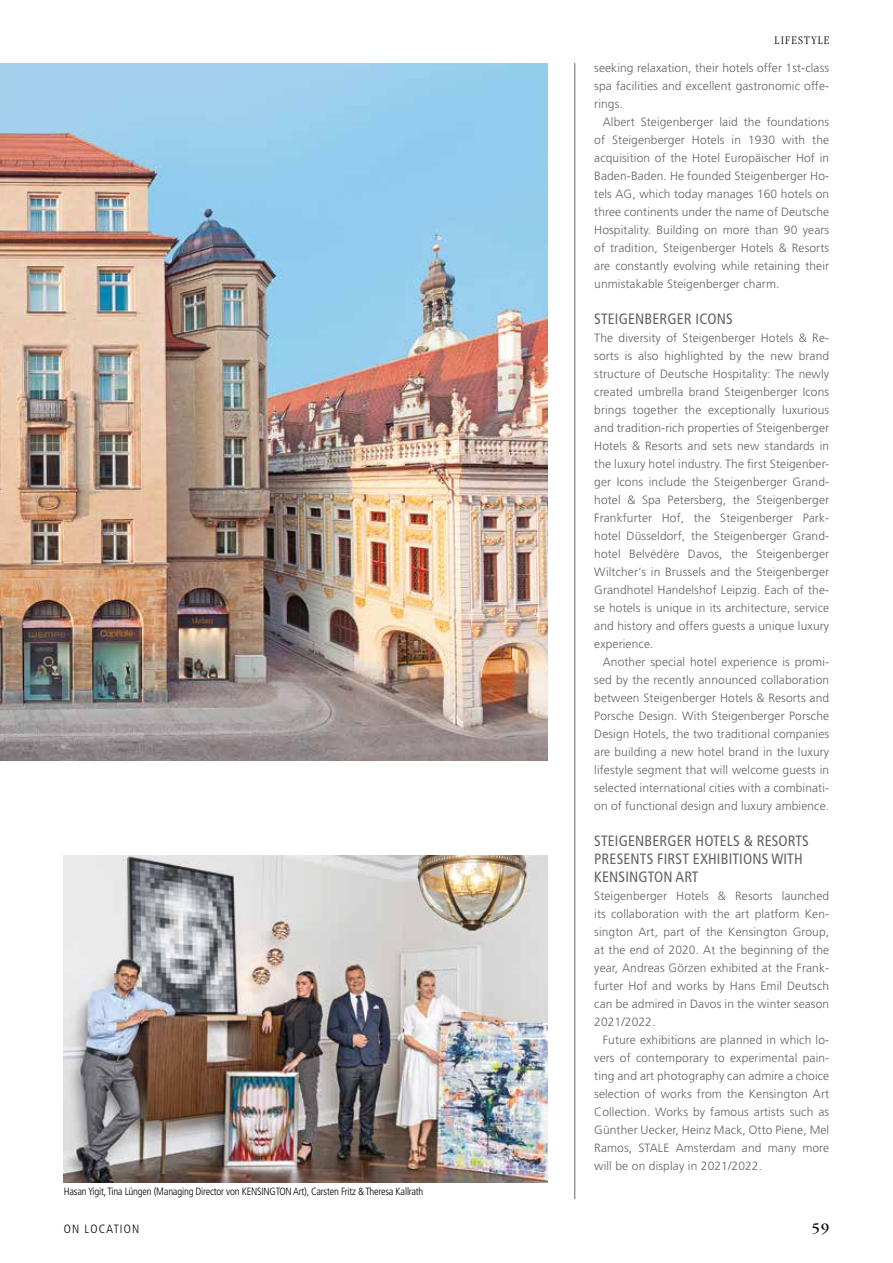
<style>
.page{position:relative;width:893px;height:1263px;background:#fff}
.page>*{position:absolute;margin:0;border:0;box-sizing:border-box;transform-origin:0 0}
.t1{font:condensed 15px/18px "Frutiger LT Std";letter-spacing:.01em;color:#646363}
.t2{font:15px "ITC Garamond Std";color:#000}
.t3{font:300 12px/18px "Frutiger LT Std";letter-spacing:.01em;color:#646363;text-align:justify}
.t4{font:300 condensed 12px "Frutiger LT Std";letter-spacing:.1em;color:#000}
.t5{font:300 condensed 12px "ITC Garamond Std";letter-spacing:.1em;color:#000}
.t6{font:300 condensed 10.5px "Frutiger LT Std";letter-spacing:-.02em;color:#000}
</style>
<div class="page">
<img style="left:64px;top:855px;width:483px;height:327px">
<hr style="left:574px;top:63px;width:1px;height:1136px;background:#646363">
<img style="left:0;top:64px;width:547px;height:697px">
<p class="t5" style="left:775px;top:34px;width:56px">LIFESTYLE</p>
<p class="t6" style="left:64px;top:1186px;width:361px">Hasan Yigit, Tina Lüngen (Managing Director von KENSINGTON Art), Carsten Fritz &amp; Theresa Kallrath</p>
<p class="t3" style="left:594px;top:59px;width:236px">seeking relaxation, their hotels offer 1st-class spa facilities and excellent gastronomic offe&shy;rings.</p>
<p class="t3" style="left:594px;top:113px;width:236px;text-indent:9px">Albert Steigenberger laid the foundations of Steigenberger Hotels in 1930 with the acquisition of the Hotel Europäischer Hof in Baden-Baden. He founded Steigenberger Ho&shy;tels AG, which today manages 160 hotels on three continents under the name of Deutsche Hospitality. Building on more than 90 years of tradition, Steigenberger Hotels &amp; Resorts are constantly evolving while retaining their unmistakable Steigenberger charm.</p>
<p class="t1" style="left:594px;top:310px;width:140px">STEIGENBERGER ICONS</p>
<p class="t3" style="left:594px;top:329px;width:236px">The diversity of Steigenberger Hotels &amp; Re&shy;sorts is also highlighted by the new brand structure of Deutsche Hospitality: The newly created umbrella brand Steigenberger Icons brings together the exceptionally luxurious and tradition-rich properties of Steigenberger Hotels &amp; Resorts and sets new standards in the luxury hotel industry. The first Steigenber&shy;ger Icons include the Steigenberger Grand&shy;hotel &amp; Spa Petersberg, the Steigenberger Frankfurter Hof, the Steigenberger Park&shy;hotel Düsseldorf, the Steigenberger Grand&shy;hotel Belvédère Davos, the Steigenberger Wiltcher‘s in Brussels and the Steigenberger Grandhotel Handelshof Leipzig. Each of the&shy;se hotels is unique in its architecture, service and history and offers guests a unique luxury experience.</p>
<p class="t3" style="left:594px;top:653px;width:236px;text-indent:9px">Another special hotel experience is promi&shy;sed by the recently announced collaboration between Steigenberger Hotels &amp; Resorts and Porsche Design. With Steigenberger Porsche Design Hotels, the two traditional companies are building a new hotel brand in the luxury lifestyle segment that will welcome guests in selected international cities with a combinati&shy;on of functional design and luxury ambience.</p>
<p class="t1" style="left:594px;top:832px;width:216px">STEIGENBERGER HOTELS &amp; RESORTS<br>PRESENTS FIRST EXHIBITIONS WITH<br>KENSINGTON ART</p>
<p class="t3" style="left:594px;top:887px;width:236px">Steigenberger Hotels &amp; Resorts launched its collaboration with the art platform Ken&shy;sington Art, part of the Kensington Group, at the end of 2020. At the beginning of the year, Andreas Görzen exhibited at the Frank&shy;furter Hof and works by Hans Emil Deutsch can be admired in Davos in the winter season 2021/2022.</p>
<p class="t3" style="left:594px;top:1031px;width:236px;text-indent:9px">Future exhibitions are planned in which lo&shy;vers of contemporary to experimental pain&shy;ting and art photography can admire a choice selection of works from the Kensington Art Collection. Works by famous artists such as Günther Uecker, Heinz Mack, Otto Piene, Mel Ramos, STALE Amsterdam and many more will be on display in 2021/2022.</p>
<p class="t4" style="left:64px;top:1222px;width:77px">ON LOCATION</p>
<p class="t2" style="left:812px;top:1220px;width:19px">59</p>
</div>
